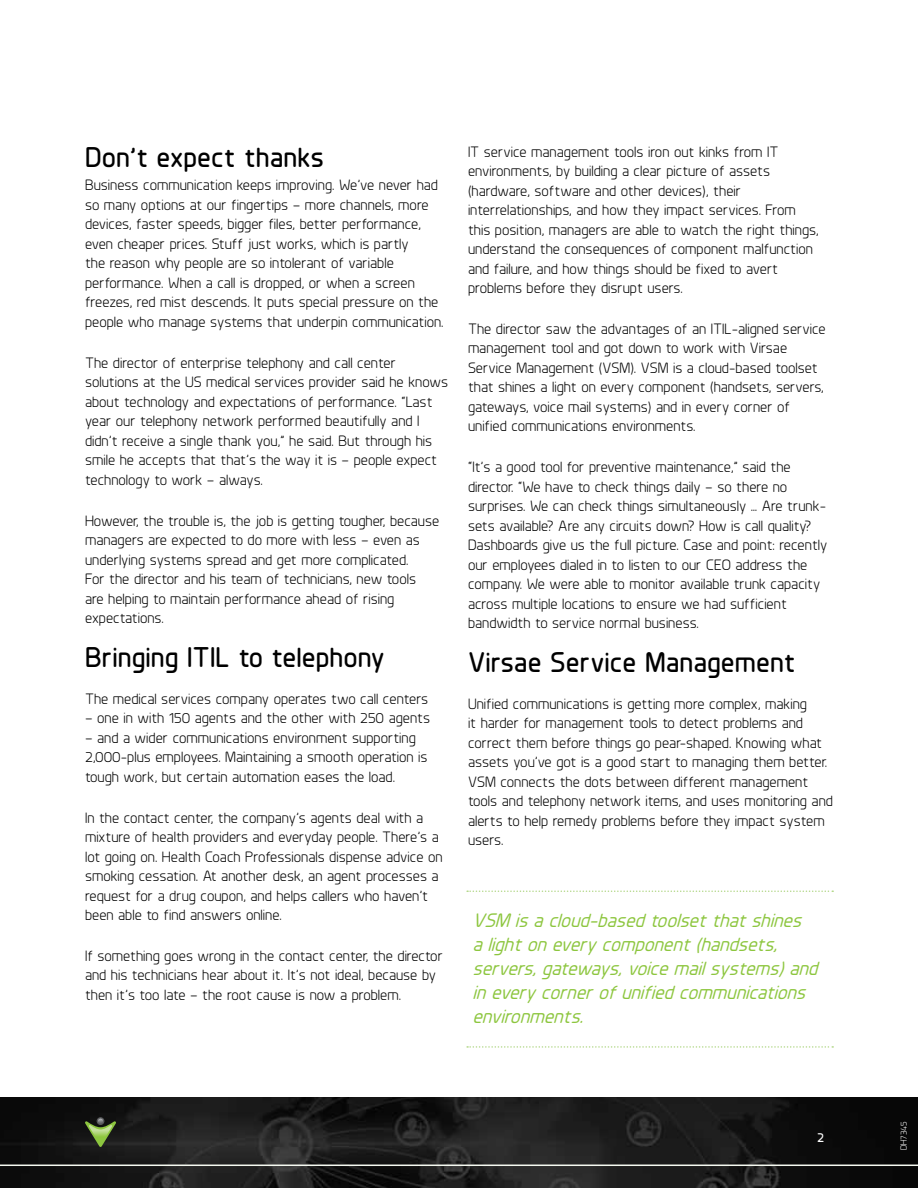
<style>
.page{position:relative;width:918px;height:1188px;background:#fff}
.page>*{position:absolute;margin:0;border:0;box-sizing:border-box;transform-origin:0 0}
.t1{font:700 28.5px "Planer";color:#000}
.t2{font:italic 500 19.5px/24px "Planer";color:#8dc63f}
.t3{font:15px/19.5px "Planer";color:#000}
.t4{font:700 13.5px "Planer";color:#fff}
.t5{font:9px "Planer";color:#fff}
</style>
<div class="page">
<img style="left:0;top:1097px;width:918px;height:91px">
<svg style="left:85px;top:1117px;width:31px;height:30px"></svg>
<hr style="left:0;top:1165px;width:918px;height:1px;background:#f5f9f0">
<svg style="left:467px;top:891px;width:366px;height:1px"></svg>
<svg style="left:467px;top:1046px;width:366px;height:2px"></svg>
<h1 class="t1" style="left:85px;top:139px;width:241px">Don’t expect thanks</h1>
<p class="t3" style="left:85px;top:176px;width:360px">Business communication keeps improving. We’ve never had so many options at our fingertips – more channels, more devices, faster speeds, bigger files, better performance, even cheaper prices. Stuff just works, which is partly<br>the reason why people are so intolerant of variable performance. When a call is dropped, or when a screen freezes, red mist descends. It puts special pressure on the people who manage systems that underpin communication.</p>
<p class="t3" style="left:85px;top:353px;width:365px">The director of enterprise telephony and call center solutions at the US medical services provider said he knows about technology and expectations of performance. “Last year our telephony network performed beautifully and I didn’t receive a single thank you,” he said. But through his smile he accepts that that’s the way it is – people expect technology to work – always.</p>
<p class="t3" style="left:85px;top:511px;width:356px">However, the trouble is, the job is getting tougher, because managers are expected to do more with less – even as underlying systems spread and get more complicated.<br>For the director and his team of technicians, new tools<br>are helping to maintain performance ahead of rising expectations.</p>
<h1 class="t1" style="left:85px;top:640px;width:301px">Bringing ITIL to telephony</h1>
<p class="t3" style="left:85px;top:689px;width:345px">The medical services company operates two call centers</p>
<p class="t3" style="left:85px;top:708px;width:347px">– one in with 150 agents and the other with 250 agents</p>
<p class="t3" style="left:85px;top:728px;width:344px">– and a wider communications environment supporting<br>2,000-plus employees. Maintaining a smooth operation is tough work, but certain automation eases the load.</p>
<p class="t3" style="left:85px;top:808px;width:359px">In the contact center, the company’s agents deal with a mixture of health providers and everyday people. There’s a lot going on. Health Coach Professionals dispense advice on smoking cessation. At another desk, an agent processes a request for a drug coupon, and helps callers who haven’t been able to find answers online.</p>
<p class="t3" style="left:85px;top:946px;width:359px">If something goes wrong in the contact center, the director and his technicians hear about it. It’s not ideal, because by then it’s too late – the root cause is now a problem.</p>
<p class="t3" style="left:468px;top:142px;width:352px">IT service management tools iron out kinks from IT environments, by building a clear picture of assets (hardware, software and other devices), their interrelationships, and how they impact services. From this position, managers are able to watch the right things, understand the consequences of component malfunction and failure, and how things should be fixed to avert problems before they disrupt users.</p>
<p class="t3" style="left:468px;top:319px;width:359px">The director saw the advantages of an ITIL-aligned service management tool and got down to work with Virsae Service Management (VSM). VSM is a cloud-based toolset that shines a light on every component (handsets, servers, gateways, voice mail systems) and in every corner of unified communications environments.</p>
<p class="t3" style="left:468px;top:457px;width:361px">“It’s a good tool for preventive maintenance,” said the director. “We have to check things daily – so there no surprises. We can check things simultaneously … Are trunk&shy;sets available? Are any circuits down? How is call quality?<br>Dashboards give us the full picture. Case and point: recently our employees dialed in to listen to our CEO address the company. We were able to monitor available trunk capacity across multiple locations to ensure we had sufficient bandwidth to service normal business.</p>
<h1 class="t1" style="left:468px;top:645px;width:329px">Virsae Service Management</h1>
<p class="t3" style="left:468px;top:694px;width:366px">Unified communications is getting more complex, making<br>it harder for management tools to detect problems and correct them before things go pear-shaped. Knowing what assets you’ve got is a good start to managing them better.<br>VSM connects the dots between different management tools and telephony network items, and uses monitoring and alerts to help remedy problems before they impact system users.</p>
<h2 class="t2" style="left:472px;top:908px;width:352px">VSM isacloud-basedtoolsetthatshines alightoneverycomponent(handsets, servers,gateways,voicemailsystems)and ineverycornerofunifiedcommunications environments.</h2>
<p class="t4" style="left:817px;top:1129px;width:9px">2</p>
<p class="t5" style="left:899px;top:1150px;width:30px;rotate:-90deg">DH7345</p>
</div>
